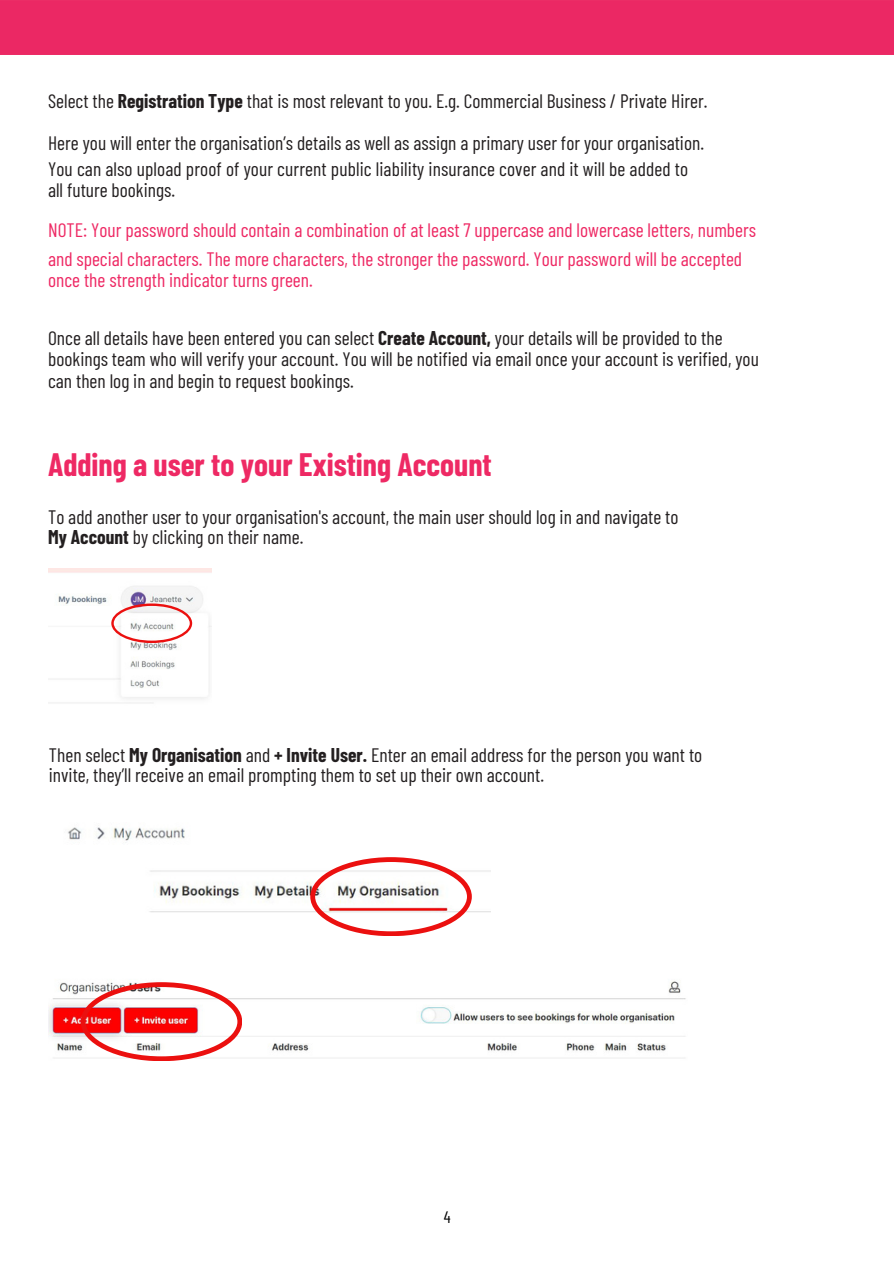
<style>
.page{position:relative;width:894px;height:1264px;background:#fff}
.page>*{position:absolute;margin:0;border:0;box-sizing:border-box;transform-origin:0 0}
.t1{font:700 31.65px "Barlow Condensed";color:#ee2964}
.t2{font:19.5px/21.3px "Barlow Condensed";color:#231f20}
.t3{font:19.5px "Barlow Condensed";color:#ee2964}
.t4{font:16.5px "Barlow Condensed";color:#000}
.s1{font-weight:700}
</style>
<div class="page">
<div style="left:0;top:0;width:893px;height:54px;background:#eb2864"></div>
<img style="left:49px;top:568px;width:162px;height:136px">
<img style="left:68px;top:827px;width:422px;height:109px">
<svg style="left:111px;top:603px;width:81px;height:40px"></svg>
<svg style="left:310px;top:857px;width:161px;height:78px"></svg>
<img style="left:49px;top:981px;width:637px;height:78px">
<svg style="left:81px;top:982px;width:161px;height:78px"></svg>
<p class="t2" style="left:48px;top:89px;width:660px">Select the <span class="s1">Registration Type</span> that is most relevant to you. E.g. Commercial Business / Private Hirer.</p>
<p class="t2" style="left:48px;top:132px;width:657px">Here you will enter the organisation’s details as well as assign a primary user for your organisation.</p>
<p class="t2" style="left:48px;top:158px;width:641px">You can also upload proof of your current public liability insurance cover and it will be added to</p>
<p class="t2" style="left:48px;top:178px;width:128px">all future bookings.</p>
<p class="t3" style="left:48px;top:218px;width:709px">NOTE: Your password should contain a combination of at least 7 uppercase and lowercase letters, numbers</p>
<p class="t3" style="left:48px;top:247px;width:695px">and special characters. The more characters, the stronger the password. Your password will be accepted</p>
<p class="t3" style="left:48px;top:267px;width:266px">once the strength indicator turns green.</p>
<h1 class="t2" style="left:48px;top:326px;width:712px">Once all details have been entered you can select <span class="s1">Create Account,</span> your details will be provided to the bookings team who will verify your account. You will be notified via email once your account is verified, you can then log in and begin to request bookings.</h1>
<p class="t1" style="left:48px;top:444px;width:445px">Adding a user to your Existing Account</p>
<p class="t2" style="left:48px;top:505px;width:631px;line-height:20.2px">To add another user to your organisation's account, the main user should log in and navigate to<br><span class="s1">My Account</span> by clicking on their name.</p>
<p class="t2" style="left:49px;top:743px;width:654px;line-height:20.2px">Then select <span class="s1">My Organisation</span> and <span class="s1">+ Invite User.</span> Enter an email address for the person you want to invite, they’ll receive an email prompting them to set up their own account.</p>
<p class="t4" style="left:443px;top:1206px;width:8px">4</p>
</div>
